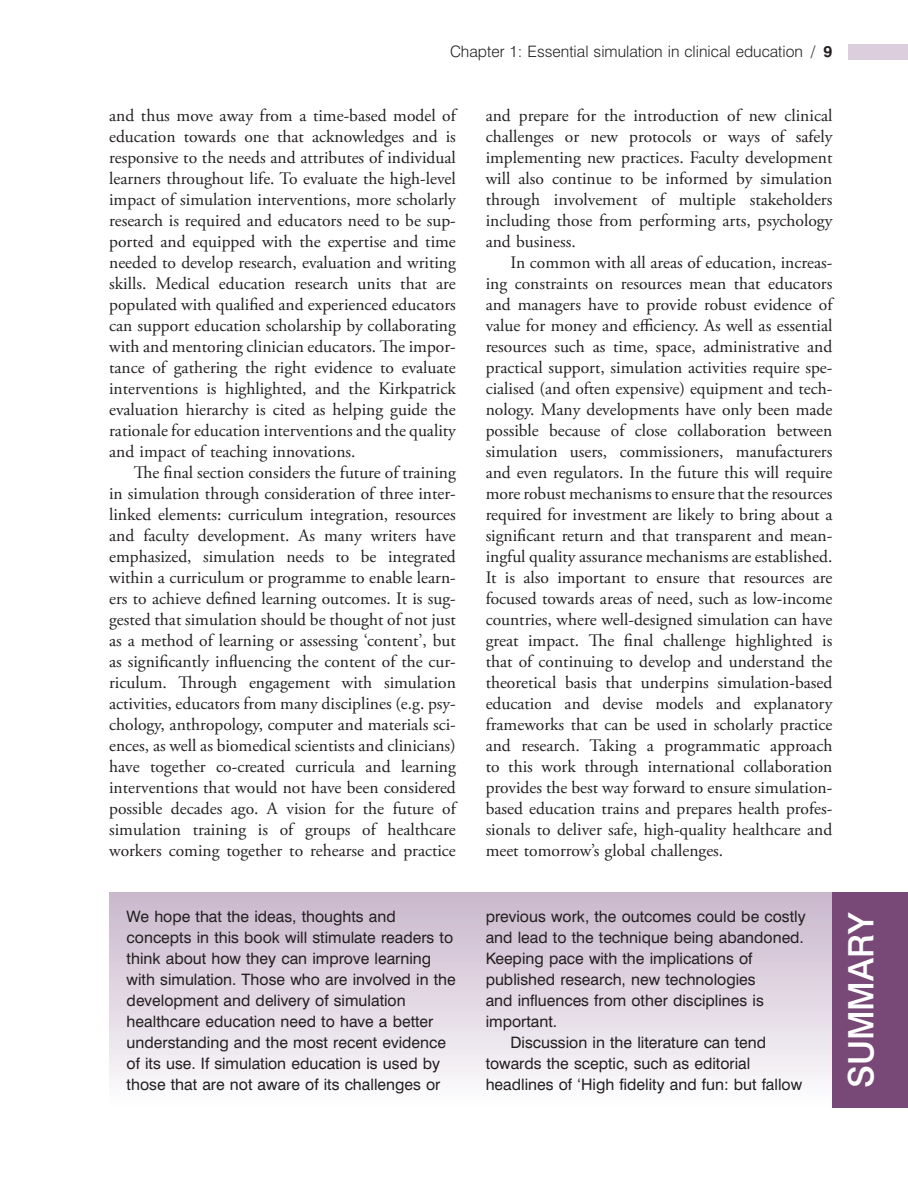
<style>
.page{position:relative;width:908px;height:1191px;background:#fff}
.page>*{position:absolute;margin:0;border:0;box-sizing:border-box;transform-origin:0 0}
.t1{font:500 35px "Swiss 721 BT";color:#fff}
.t2{font:17.5px/21px "Adobe Garamond Pro";color:#231f20;text-align:justify}
.t3{font:15.75px/21px "Swiss 721 BT";color:#231f20}
.t4{font:300 15.75px "Swiss 721 BT";color:#231f20}
.s1{font-weight:700}
</style>
<div class="page">
<div style="left:848px;top:44px;width:60px;height:16px;background:#dccedc"></div>
<div style="left:109px;top:892px;width:723px;height:216px;background:linear-gradient(to bottom,#c9b6cb,#fdfdfd)"></div>
<div style="left:832px;top:892px;width:76px;height:216px;background:#784977"></div>
<p class="t4" style="left:450px;top:45px;width:384px">Chapter 1: Essential simulation in clinical education / <span class="s1">9</span></p>
<p class="t2" style="left:109px;top:106px;width:348px">and thus move away from a time-based model of education towards one that acknowledges and is responsive to the needs and attributes of individual learners throughout life. To evaluate the high-level impact of simulation interventions, more scholarly research is required and educators need to be sup&shy;ported and equipped with the expertise and time needed to develop research, evaluation and writing skills. Medical education research units that are populated with qualified and experienced educators can support education scholarship by collaborating with and mentoring clinician educators. The impor&shy;tance of gathering the right evidence to evaluate interventions is highlighted, and the Kirkpatrick evaluation hierarchy is cited as helping guide the rationale for education interventions and the quality and impact of teaching innovations.</p>
<p class="t2" style="left:109px;top:463px;width:348px;text-indent:25px">The final section considers the future of training in simulation through consideration of three inter&shy;linked elements: curriculum integration, resources and faculty development. As many writers have emphasized, simulation needs to be integrated within a curriculum or programme to enable learn&shy;ers to achieve defined learning outcomes. It is sug&shy;gested that simulation should be thought of not just as a method of learning or assessing ‘content’, but as significantly influencing the content of the cur&shy;riculum. Through engagement with simulation activities, educators from many disciplines (e.g. psy&shy;chology, anthropology, computer and materials sci&shy;ences, as well as biomedical scientists and clinicians) have together co-created curricula and learning interventions that would not have been considered possible decades ago. A vision for the future of simulation training is of groups of healthcare workers coming together to rehearse and practice</p>
<p class="t2" style="left:486px;top:106px;width:348px">and prepare for the introduction of new clinical challenges or new protocols or ways of safely implementing new practices. Faculty development will also continue to be informed by simulation through involvement of multiple stakeholders including those from performing arts, psychology and business.</p>
<p class="t2" style="left:486px;top:253px;width:348px;text-indent:25px">In common with all areas of education, increas&shy;ing constraints on resources mean that educators and managers have to provide robust evidence of value for money and efficiency. As well as essential resources such as time, space, administrative and practical support, simulation activities require spe&shy;cialised (and often expensive) equipment and tech&shy;nology. Many developments have only been made possible because of close collaboration between simulation users, commissioners, manufacturers and even regulators. In the future this will require more robust mechanisms to ensure that the resources required for investment are likely to bring about a significant return and that transparent and mean&shy;ingful quality assurance mechanisms are established.<br>It is also important to ensure that resources are focused towards areas of need, such as low-income countries, where well-designed simulation can have great impact. The final challenge highlighted is that of continuing to develop and understand the theoretical basis that underpins simulation-based education and devise models and explanatory frameworks that can be used in scholarly practice and research. Taking a programmatic approach to this work through international collaboration provides the best way forward to ensure simulation&shy;based education trains and prepares health profes&shy;sionals to deliver safe, high-quality healthcare and meet tomorrow ’ s global challenges.</p>
<p class="t3" style="left:127px;top:907px;width:331px">We hope that the ideas, thoughts and concepts in this book will stimulate readers to think about how they can improve learning with simulation. Those who are involved in the development and delivery of simulation healthcare education need to have a better understanding and the most recent evidence of its use. If simulation education is used by those that are not aware of its challenges or</p>
<p class="t3" style="left:486px;top:907px;width:321px">previous work, the outcomes could be costly</p>
<p class="t3" style="left:486px;top:928px;width:320px">and lead to the technique being abandoned.</p>
<p class="t3" style="left:486px;top:949px;width:268px">Keeping pace with the implications of</p>
<p class="t3" style="left:486px;top:970px;width:272px">published research, new technologies</p>
<p class="t3" style="left:486px;top:991px;width:280px">and influences from other disciplines is</p>
<p class="t3" style="left:486px;top:1012px;width:73px">important.</p>
<p class="t3" style="left:510px;top:1033px;width:257px">Discussion in the literature can tend</p>
<p class="t3" style="left:486px;top:1054px;width:266px">towards the sceptic, such as editorial</p>
<p class="t3" style="left:486px;top:1075px;width:318px">headlines of ‘High fidelity and fun: but fallow</p>
<h1 class="t1" style="left:847px;top:1088px;width:178px;rotate:-90deg">SUMMARY</h1>
</div>
